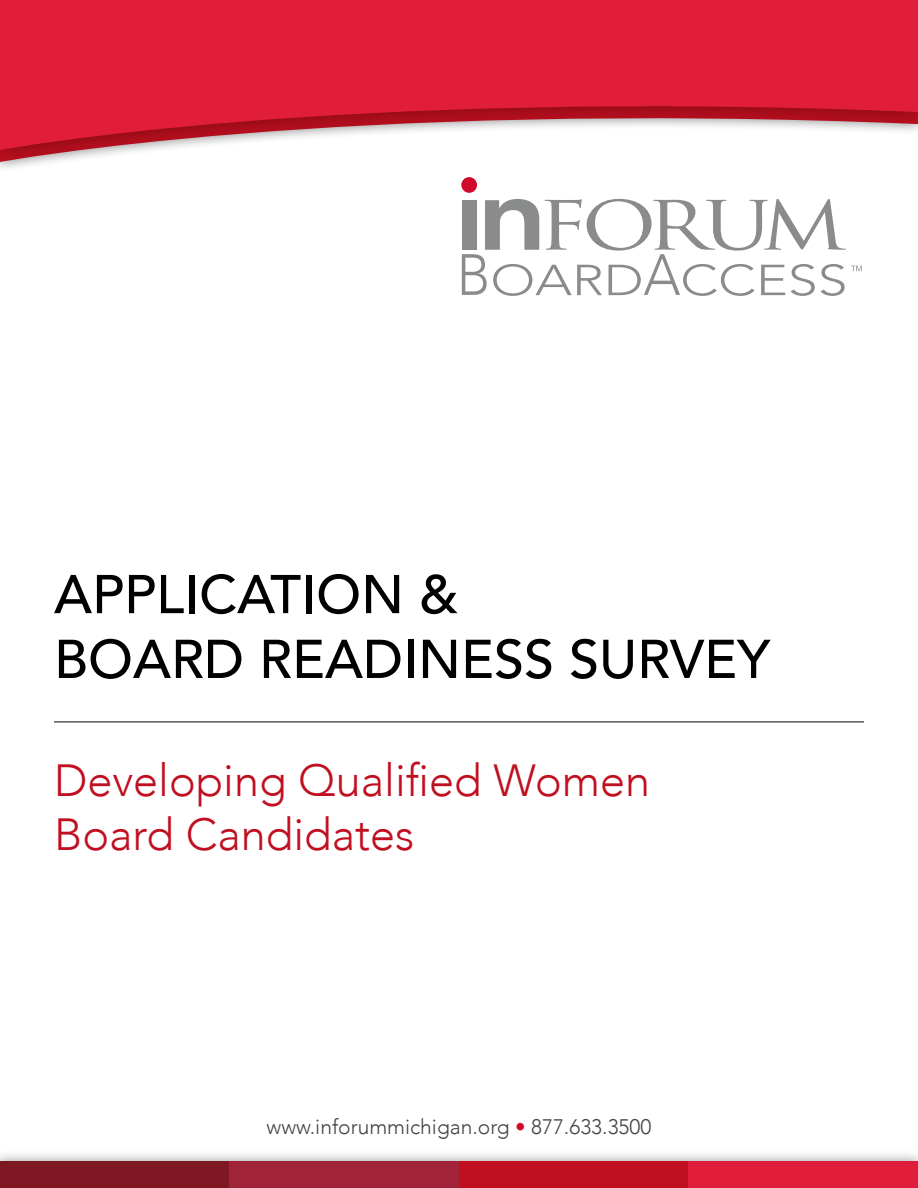
<style>
.page{position:relative;width:918px;height:1188px;background:#fff}
.page>*{position:absolute;margin:0;border:0;box-sizing:border-box;transform-origin:0 0}
.t1{font:500 54px/64.8px "Avenir";color:#000}
.t2{font:300 45px/54px "Avenir";color:#c00f20}
.t3{font:300 21px "Avenir";color:#444}
.s1{color:#d00a2c}
</style>
<div class="page">
<div style="left:461px;top:177px;width:16px;height:16px;background:#d00a2c;border-radius:50%"></div>
<svg style="left:462px;top:199px;width:400px;height:97px"></svg>
<div style="left:0;top:0;width:918px;height:172px;background:#000;opacity:.4"></div>
<svg style="left:0;top:0;width:918px;height:150px;background:#de3b53"></svg>
<div style="left:0;top:1149px;width:918px;height:39px;background:#000;opacity:.4"></div>
<div style="left:0;top:1161px;width:230px;height:27px;background:#7e1923"></div>
<div style="left:230px;top:1161px;width:229px;height:27px;background:#a12338"></div>
<div style="left:459px;top:1161px;width:229px;height:27px;background:#c00f20"></div>
<div style="left:688px;top:1161px;width:230px;height:27px;background:#e01e3b"></div>
<hr style="left:54px;top:721px;width:810px;height:2px;background:#58595b">
<p class="t1" style="left:54px;top:559px;width:718px">APPLICATION &amp;<br>BOARD READINESS SURVEY</p>
<p class="t2" style="left:54px;top:753px;width:598px">Developing Qualified Women<br>Board Candidates</p>
<p class="t3" style="left:267px;top:1114px;width:386px">www.inforummichigan.org <span class="s1">•</span> 877.633.3500</p>
</div>
